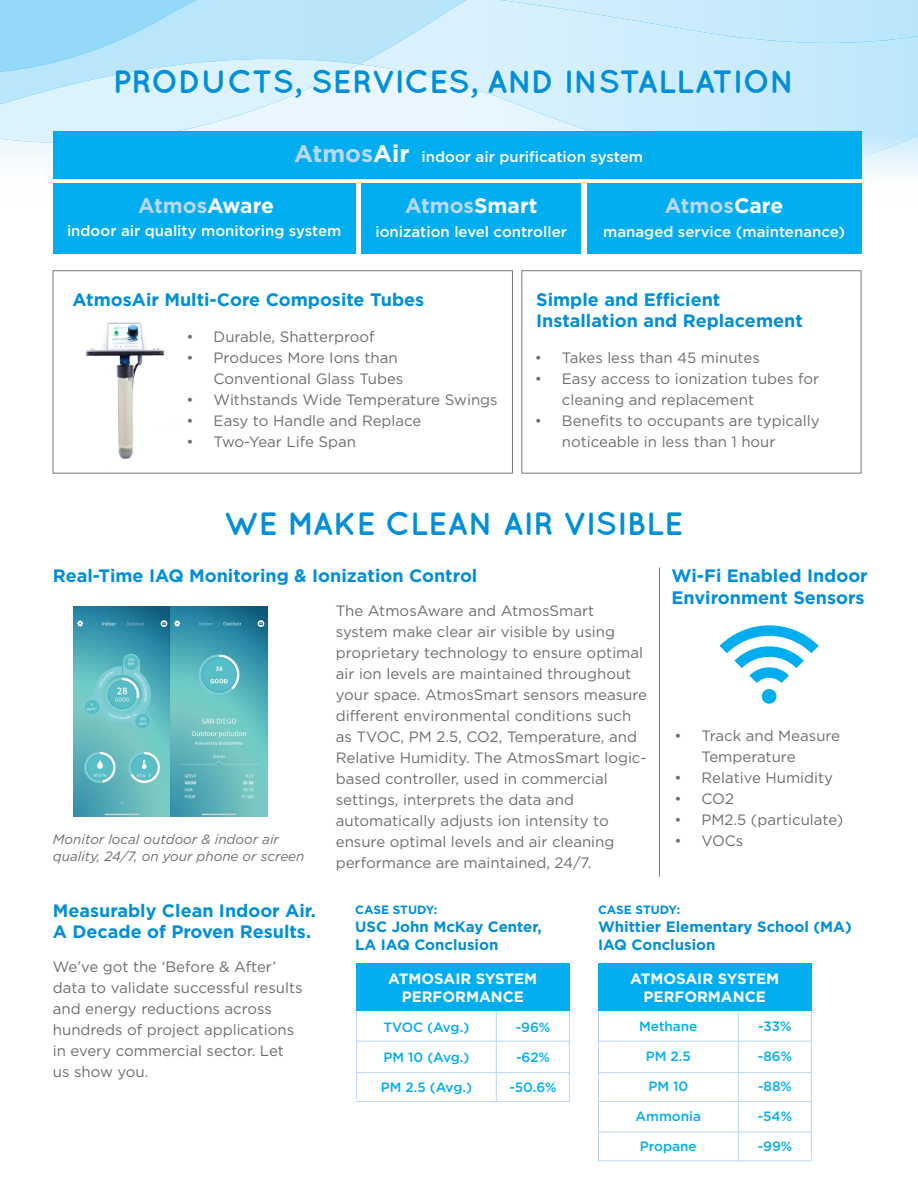
<style>
.page{position:relative;width:918px;height:1188px;background:#fff}
.page>*{position:absolute;margin:0;border:0;box-sizing:border-box;transform-origin:0 0}
.t1{font:700 32.25px "Quicksand";color:#008fd6}
.t2{font:700 24px "Gotham";color:#bad8f2}
.t3{font:700 21px "Gotham";color:#bad8f2}
.t4{font:700 18px/21.6px "Gotham";color:#008fd6}
.t5{font:15px/21px "Gotham";color:#6e6e70}
.t6{font:500 15px "Gotham";color:#fff}
.t7{font:700 15px/18px "Gotham";color:#008fd6}
.t8{font:700 15px/18px "Gotham";color:#fff;text-align:center}
.t9{font:500 13.5px "Gotham";color:#00aeef}
.t10{font:italic 13.5px "Gotham";color:#6e6e70}
.t11{font:700 12px "Gotham";color:#008fd6}
.s1{color:#fff}
</style>
<div class="page">
<img style="left:0;top:0;width:359px;height:58px">
<img style="left:359px;top:0;width:559px;height:58px">
<img style="left:0;top:58px;width:918px;height:6px">
<img style="left:0;top:64px;width:918px;height:141px">
<div style="left:53px;top:131px;width:808px;height:48px;background:#00aeef"></div>
<div style="left:53px;top:184px;width:302px;height:70px;background:#00aeef"></div>
<div style="left:587px;top:184px;width:274px;height:70px;background:#00aeef"></div>
<div style="left:361px;top:184px;width:220px;height:70px;background:#00aeef"></div>
<hr style="left:659px;top:568px;width:1px;height:309px;background:#797a7d">
<svg style="left:720px;top:625px;width:99px;height:58px"></svg>
<div style="left:762px;top:689px;width:15px;height:15px;background:#00aeef;border-radius:50%"></div>
<img style="left:73px;top:607px;width:194px;height:210px">
<hr style="left:356px;top:1008px;width:1px;height:91px;background:#bad6f2">
<hr style="left:496px;top:1011px;width:1px;height:91px;background:#bad6f2">
<hr style="left:569px;top:1011px;width:1px;height:91px;background:#bad6f2">
<hr style="left:356px;top:1041px;width:214px;height:1px;background:#bad6f2">
<hr style="left:356px;top:1072px;width:214px;height:1px;background:#bad6f2">
<hr style="left:356px;top:1101px;width:214px;height:1px;background:#bad6f2">
<div style="left:356px;top:963px;width:214px;height:47px;background:#00aeef"></div>
<hr style="left:598px;top:1008px;width:1px;height:153px;background:#bad6f2">
<hr style="left:738px;top:1013px;width:1px;height:148px;background:#bad6f2">
<hr style="left:811px;top:1011px;width:1px;height:148px;background:#bad6f2">
<hr style="left:598px;top:1041px;width:214px;height:1px;background:#bad6f2">
<hr style="left:598px;top:1072px;width:214px;height:1px;background:#bad6f2">
<hr style="left:598px;top:1131px;width:214px;height:1px;background:#bad6f2">
<hr style="left:598px;top:1101px;width:214px;height:1px;background:#bad6f2">
<hr style="left:598px;top:1160px;width:214px;height:1px;background:#bad6f2">
<div style="left:598px;top:963px;width:214px;height:47px;background:#00aeef"></div>
<img style="left:85px;top:322px;width:80px;height:137px">
<h1 class="t1" style="left:113px;top:62px;width:683px">PRODUCTS, SERVICES, AND INSTALLATION</h1>
<h2 class="t2" style="left:294px;top:140px;width:117px">Atmos<span class="s1">Air</span></h2>
<p class="t6" style="left:422px;top:149px;width:223px">indoor air purification system</p>
<h3 class="t3" style="left:138px;top:193px;width:137px">Atmos<span class="s1">Aware</span></h3>
<h3 class="t3" style="left:405px;top:194px;width:134px">Atmos<span class="s1">Smart</span></h3>
<h3 class="t3" style="left:665px;top:194px;width:120px">Atmos<span class="s1">Care</span></h3>
<p class="t6" style="left:67px;top:223px;width:276px">indoor air quality monitoring system</p>
<p class="t6" style="left:375px;top:223px;width:193px">ionization level controller</p>
<p class="t6" style="left:603px;top:223px;width:243px">managed service (maintenance)</p>
<p class="t4" style="left:73px;top:288px;width:353px">AtmosAir Multi-Core Composite Tubes</p>
<p class="t5" style="left:187px;top:326px;width:190px">• Durable, Shatterproof</p>
<p class="t5" style="left:214px;top:347px;width:191px;text-indent:-27px">• Produces More Ions than<br>Conventional Glass Tubes</p>
<p class="t5" style="left:187px;top:389px;width:313px">• Withstands Wide Temperature Swings</p>
<p class="t5" style="left:187px;top:410px;width:236px">• Easy to Handle and Replace</p>
<p class="t5" style="left:187px;top:431px;width:171px">• Two-Year Life Span</p>
<p class="t4" style="left:536px;top:288px;width:268px">Simple and Efficient<br>Installation and Replacement</p>
<p class="t5" style="left:535px;top:347px;width:226px">• Takes less than 45 minutes</p>
<p class="t5" style="left:562px;top:368px;width:259px;text-indent:-27px">• Easy access to ionization tubes for cleaning and replacement</p>
<p class="t5" style="left:562px;top:410px;width:259px;text-indent:-27px">• Benefits to occupants are typically noticeable in less than 1 hour</p>
<h1 class="t1" style="left:224px;top:504px;width:461px">WE MAKE CLEAN AIR VISIBLE</h1>
<p class="t4" style="left:53px;top:565px;width:426px">Real-Time IAQ Monitoring &amp; Ionization Control</p>
<p class="t4" style="left:672px;top:565px;width:198px">Wi-Fi Enabled Indoor<br>Environment Sensors</p>
<p class="t5" style="left:336px;top:600px;width:313px">The AtmosAware and AtmosSmart system make clear air visible by using proprietary technology to ensure optimal air ion levels are maintained throughout your space. AtmosSmart sensors measure different environmental conditions such as TVOC, PM 2.5, CO2, Temperature, and Relative Humidity. The AtmosSmart logic&shy;based controller, used in commercial settings, interprets the data and automatically adjusts ion intensity to ensure optimal levels and air cleaning performance are maintained, 24/7.</p>
<p class="t5" style="left:702px;top:725px;width:140px;text-indent:-27px">• Track and Measure<br>Temperature</p>
<p class="t5" style="left:675px;top:767px;width:160px">• Relative Humidity</p>
<p class="t5" style="left:675px;top:788px;width:61px">• CO2</p>
<p class="t5" style="left:675px;top:809px;width:170px">• PM2.5 (particulate)</p>
<p class="t10" style="left:53px;top:832px;width:228px">Monitor local outdoor &amp; indoor air</p>
<p class="t5" style="left:675px;top:830px;width:70px">• VOCs</p>
<p class="t10" style="left:53px;top:848px;width:253px">quality, 24/7, on your phone or screen</p>
<p class="t4" style="left:53px;top:899px;width:265px">Measurably Clean Indoor Air.<br>A Decade of Proven Results.</p>
<p class="t5" style="left:53px;top:956px;width:251px">We’ve got the ‘Before &amp; After’ data to validate successful results and energy reductions across hundreds of project applications in every commercial sector. Let us show you.</p>
<p class="t11" style="left:355px;top:903px;width:84px">CASE STUDY:</p>
<p class="t7" style="left:355px;top:918px;width:188px">USC John McKay Center,<br>LA IAQ Conclusion</p>
<p class="t8" style="left:388px;top:969px;width:151px">ATMOSAIR SYSTEM<br>PERFORMANCE</p>
<p class="t9" style="left:516px;top:1020px;width:36px">-96%</p>
<p class="t9" style="left:516px;top:1050px;width:36px">-62%</p>
<p class="t9" style="left:509px;top:1080px;width:49px">-50.6%</p>
<p class="t9" style="left:383px;top:1020px;width:87px">TVOC (Avg.)</p>
<p class="t9" style="left:383px;top:1050px;width:87px">PM 10 (Avg.)</p>
<p class="t9" style="left:381px;top:1080px;width:93px">PM 2.5 (Avg.)</p>
<p class="t11" style="left:598px;top:903px;width:84px">CASE STUDY:</p>
<p class="t7" style="left:598px;top:918px;width:255px">Whittier Elementary School (MA)<br>IAQ Conclusion</p>
<p class="t8" style="left:630px;top:969px;width:151px">ATMOSAIR SYSTEM<br>PERFORMANCE</p>
<p class="t9" style="left:758px;top:1019px;width:35px">-33%</p>
<p class="t9" style="left:758px;top:1049px;width:36px">-86%</p>
<p class="t9" style="left:758px;top:1079px;width:35px">-88%</p>
<p class="t9" style="left:758px;top:1109px;width:36px">-54%</p>
<p class="t9" style="left:758px;top:1139px;width:36px">-99%</p>
<p class="t9" style="left:639px;top:1019px;width:60px">Methane</p>
<p class="t9" style="left:646px;top:1049px;width:47px">PM 2.5</p>
<p class="t9" style="left:648px;top:1079px;width:41px">PM 10</p>
<p class="t9" style="left:636px;top:1109px;width:67px">Ammonia</p>
<p class="t9" style="left:640px;top:1139px;width:58px">Propane</p>
</div>
